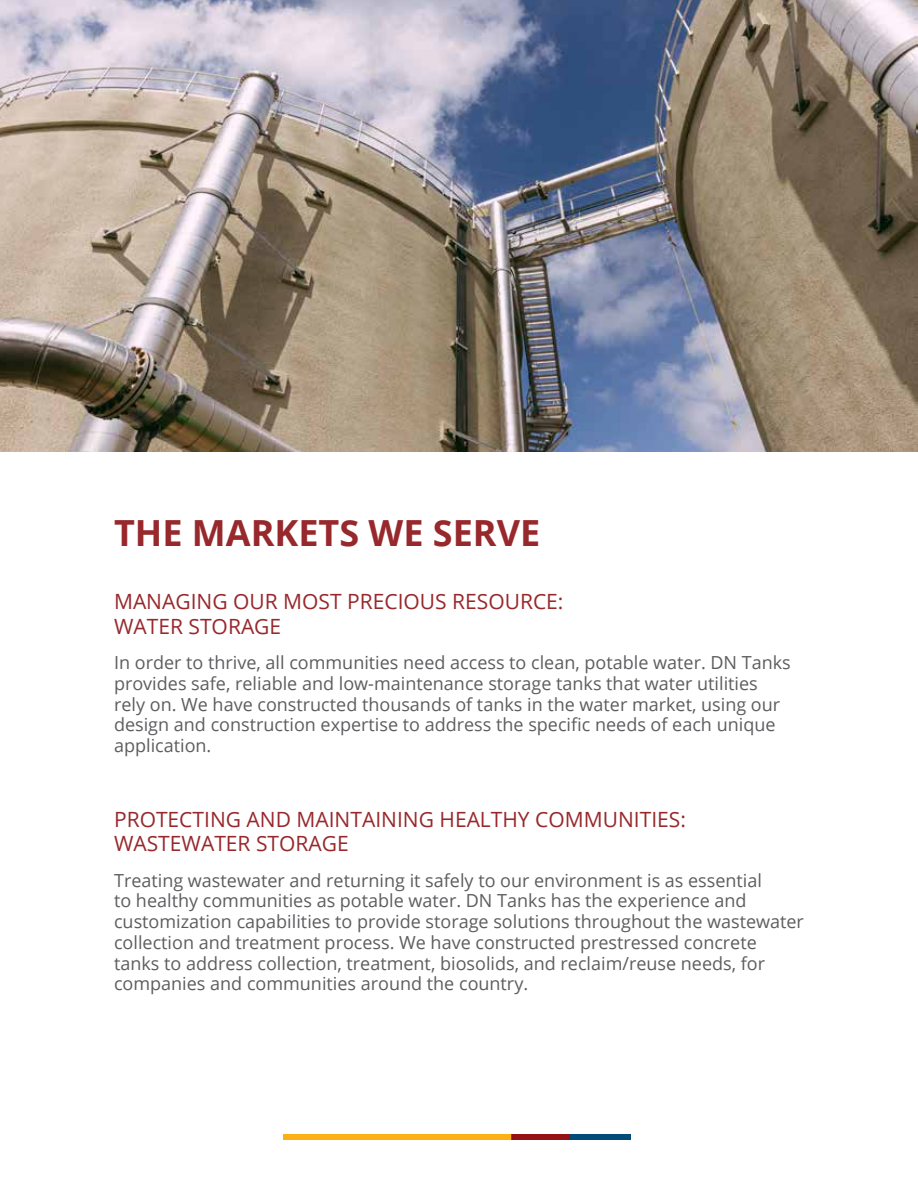
<style>
.page{position:relative;width:918px;height:1188px;background:#fff}
.page>*{position:absolute;margin:0;border:0;box-sizing:border-box;transform-origin:0 0}
.t1{font:700 36px "Open Sans";color:#97282c}
.t2{font:21px/24.2px "Open Sans";color:#97282c}
.t3{font:18px/20.7px "Open Sans";color:#5d5d60}
</style>
<div class="page">
<img style="left:0;top:0;width:918px;height:451px">
<img style="left:283px;top:1135px;width:348px;height:5px">
<h1 class="t1" style="left:114px;top:519px;width:428px">THE MARKETS WE SERVE</h1>
<p class="t2" style="left:114px;top:592px;width:451px">MANAGING OUR MOST PRECIOUS RESOURCE:<br>WATER STORAGE</p>
<p class="t3" style="left:114px;top:652px;width:678px">In order to thrive, all communities need access to clean, potable water. DN Tanks provides safe, reliable and low-maintenance storage tanks that water utilities rely on. We have constructed thousands of tanks in the water market, using our design and construction expertise to address the specific needs of each unique application.</p>
<p class="t2" style="left:114px;top:809px;width:573px">PROTECTING AND MAINTAINING HEALTHY COMMUNITIES:<br>WASTEWATER STORAGE</p>
<p class="t3" style="left:114px;top:872px;width:691px">Treating wastewater and returning it safely to our environment is as essential<br>to healthy communities as potable water. DN Tanks has the experience and customization capabilities to provide storage solutions throughout the wastewater collection and treatment process. We have constructed prestressed concrete tanks to address collection, treatment, biosolids, and reclaim/reuse needs, for companies and communities around the country.</p>
</div>
